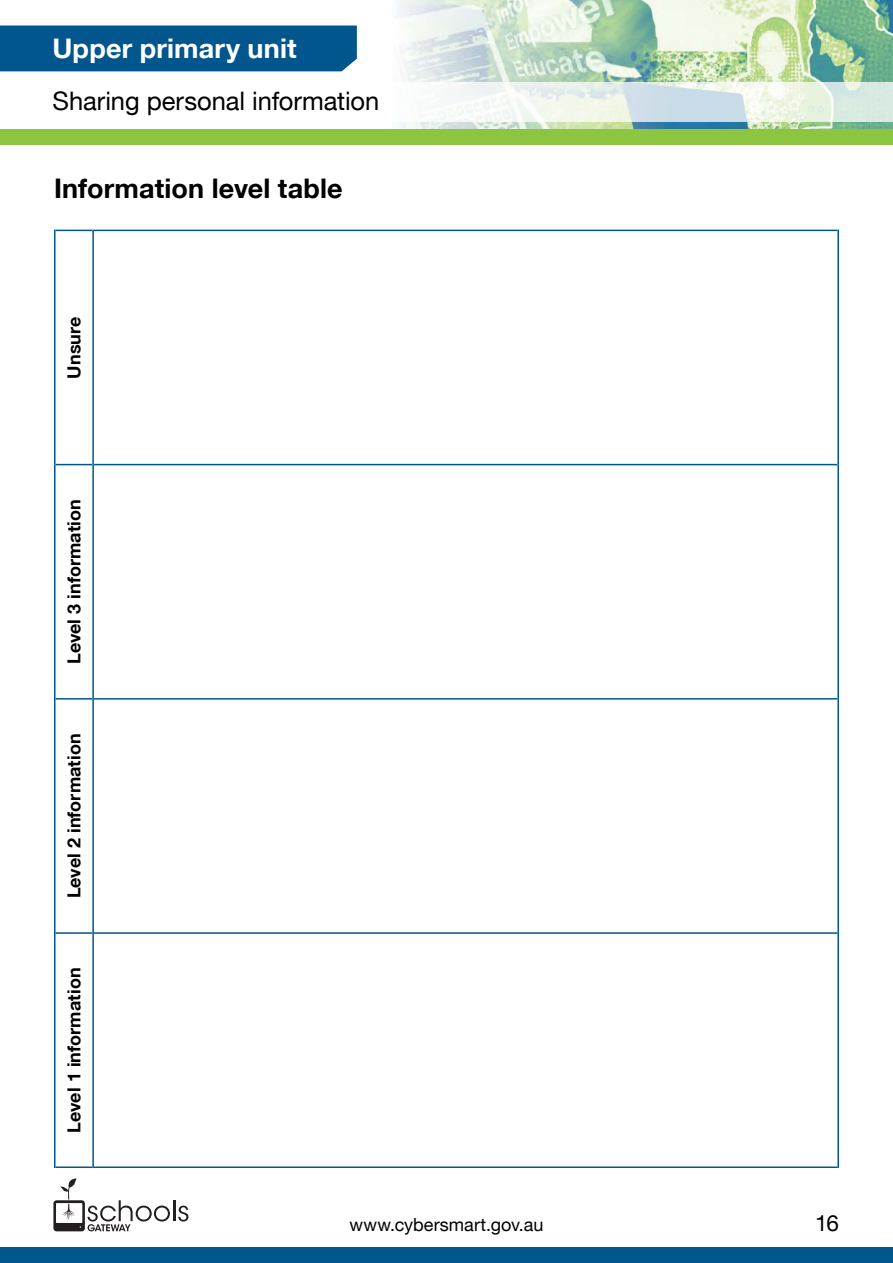
<style>
.page{position:relative;width:893px;height:1263px;background:#fff}
.page>*{position:absolute;margin:0;border:0;box-sizing:border-box;transform-origin:0 0}
.t1{font:700 27px "Helvetica Neue LT";letter-spacing:.005em;color:#000}
.t2{font:700 27px "Helvetica Neue LT";letter-spacing:.005em;color:#fff}
.t3{font:25.5px "Helvetica Neue LT";color:#000}
.t4{font:22.5px "Helvetica Neue LT";color:#000}
.t5{font:700 18px "Helvetica Neue LT";letter-spacing:.005em;color:#000}
.t6{font:18px "Helvetica Neue LT";color:#000}
</style>
<div class="page">
<img style="left:0;top:0;width:893px;height:129px">
<div style="left:0;top:1248px;width:893px;height:15px;background:#00568d"></div>
<div style="left:0;top:129px;width:893px;height:16px;background:#8cc640"></div>
<svg style="left:0;top:82px;width:893px;height:39px"></svg>
<div style="left:0;top:26px;width:357px;height:45px;background:#00568d"></div>
<hr style="left:55px;top:1166px;width:37px;height:2px;background:#00568d">
<hr style="left:54px;top:933px;width:1px;height:235px;background:#00568d">
<hr style="left:54px;top:699px;width:1px;height:234px;background:#00568d">
<hr style="left:54px;top:465px;width:1px;height:234px;background:#00568d">
<hr style="left:54px;top:230px;width:1px;height:235px;background:#00568d">
<hr style="left:55px;top:932px;width:37px;height:2px;background:#00568d">
<hr style="left:55px;top:698px;width:37px;height:1px;background:#00568d">
<hr style="left:55px;top:464px;width:37px;height:1px;background:#00568d">
<hr style="left:55px;top:230px;width:37px;height:1px;background:#00568d">
<hr style="left:94px;top:1166px;width:743px;height:2px;background:#00568d">
<hr style="left:92px;top:933px;width:2px;height:235px;background:#00568d">
<hr style="left:92px;top:699px;width:2px;height:234px;background:#00568d">
<hr style="left:92px;top:465px;width:2px;height:234px;background:#00568d">
<hr style="left:92px;top:230px;width:2px;height:235px;background:#00568d">
<hr style="left:94px;top:932px;width:743px;height:2px;background:#00568d">
<hr style="left:94px;top:698px;width:743px;height:1px;background:#00568d">
<hr style="left:94px;top:464px;width:743px;height:1px;background:#00568d">
<hr style="left:94px;top:230px;width:743px;height:1px;background:#00568d">
<hr style="left:837px;top:933px;width:2px;height:235px;background:#00568d">
<hr style="left:837px;top:699px;width:2px;height:234px;background:#00568d">
<hr style="left:837px;top:465px;width:2px;height:234px;background:#00568d">
<hr style="left:837px;top:230px;width:2px;height:235px;background:#00568d">
<svg style="left:53px;top:1178px;width:117px;height:53px"></svg>
<hr style="left:173px;top:1200px;width:2px;height:21px;background:#231f20">
<svg style="left:178px;top:1205px;width:10px;height:16px"></svg>
<h1 class="t2" style="left:53px;top:31px;width:246px">Upper primary unit</h1>
<h2 class="t3" style="left:53px;top:85px;width:328px">Sharing personal information</h2>
<p class="t1" style="left:54px;top:172px;width:290px">Information level table</p>
<p class="t5" style="left:63px;top:379px;width:64px;rotate:-90deg">Unsure</p>
<p class="t5" style="left:63px;top:664px;width:166px;rotate:-90deg">Level 3 information</p>
<p class="t5" style="left:63px;top:898px;width:166px;rotate:-90deg">Level 2 information</p>
<p class="t5" style="left:63px;top:1133px;width:166px;rotate:-90deg">Level 1 information</p>
<p class="t6" style="left:350px;top:1214px;width:195px">www.cybersmart.gov.au</p>
<p class="t4" style="left:815px;top:1209px;width:25px">16</p>
</div>
